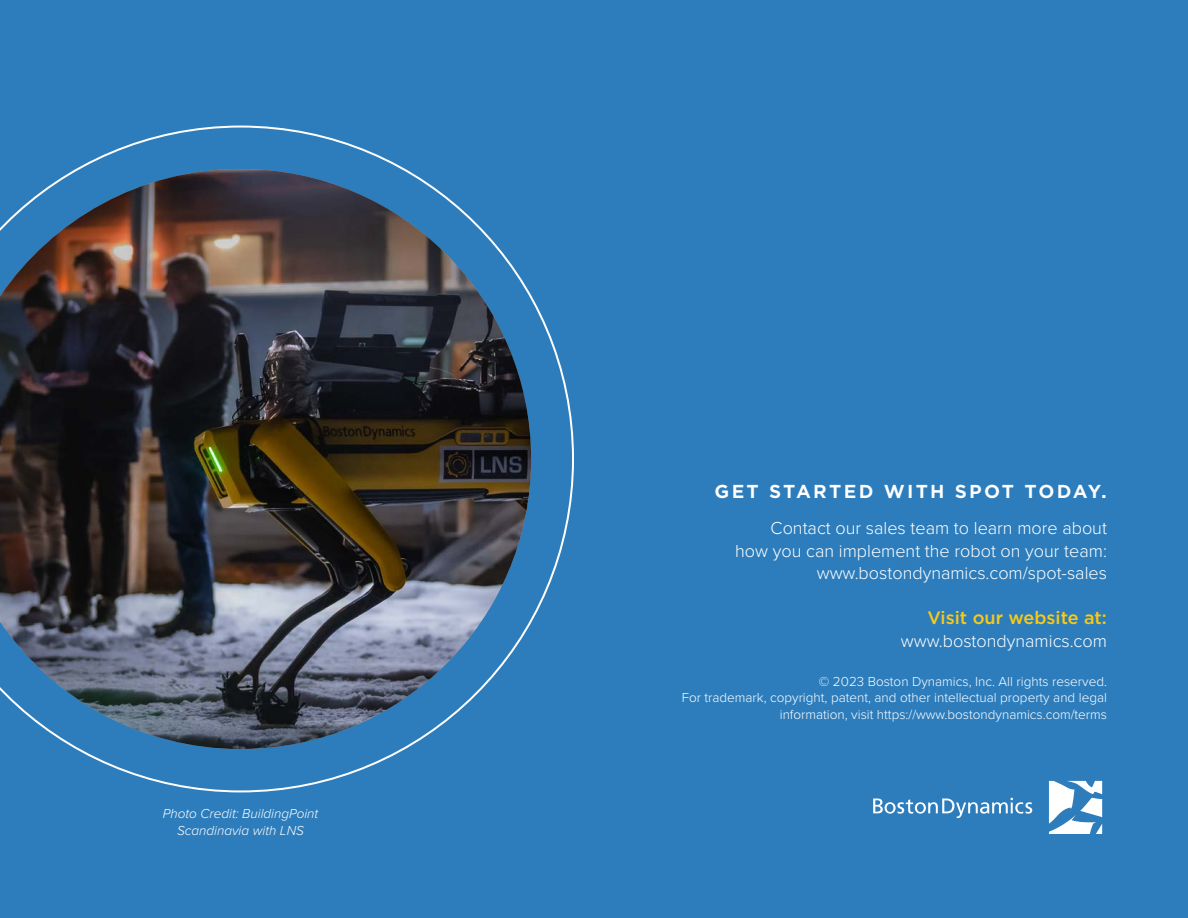
<style>
.page{position:relative;width:1188px;height:918px;background:#2d7dbc}
.page>*{position:absolute;margin:0;border:0;box-sizing:border-box;transform-origin:0 0}
.t1{font:300 18px/22.5px "Proxima Nova";color:#fff;text-align:right}
.t2{font:700 18px "Gotham Office";letter-spacing:.125em;color:#fff}
.t3{font:500 18px "Gotham";color:#faca14}
.t4{font:300 13.5px/16.5px "Proxima Nova";color:#fff;text-align:right}
.t5{font:italic 300 13.5px/16.5px "Proxima Nova";color:#fff;text-align:center}
</style>
<div class="page">
<img style="left:0;top:126px;width:574px;height:666px">
<svg style="left:1049px;top:781px;width:53px;height:53px"></svg>
<svg style="left:873px;top:798px;width:159px;height:20px"></svg>
<p class="t5" style="left:163px;top:806px;width:157px">Photo Credit: BuildingPoint<br>Scandinavia with LNS</p>
<h1 class="t2" style="left:715px;top:483px;width:394px">GET STARTED WITH SPOT TODAY.</h1>
<h1 class="t1" style="left:735px;top:518px;width:373px">Contact our sales team to learn more about how you can implement the robot on your team: www.bostondynamics.com/spot-sales</h1>
<h1 class="t3" style="left:927px;top:610px;width:181px">Visit our website at:</h1>
<h1 class="t1" style="left:901px;top:630px;width:208px">www.bostondynamics.com</h1>
<p class="t4" style="left:682px;top:674px;width:427px">© 2023 Boston Dynamics, Inc. All rights reserved.<br>For trademark, copyright, patent, and other intellectual property and legal information, visit https://www.bostondynamics.com/terms</p>
</div>
